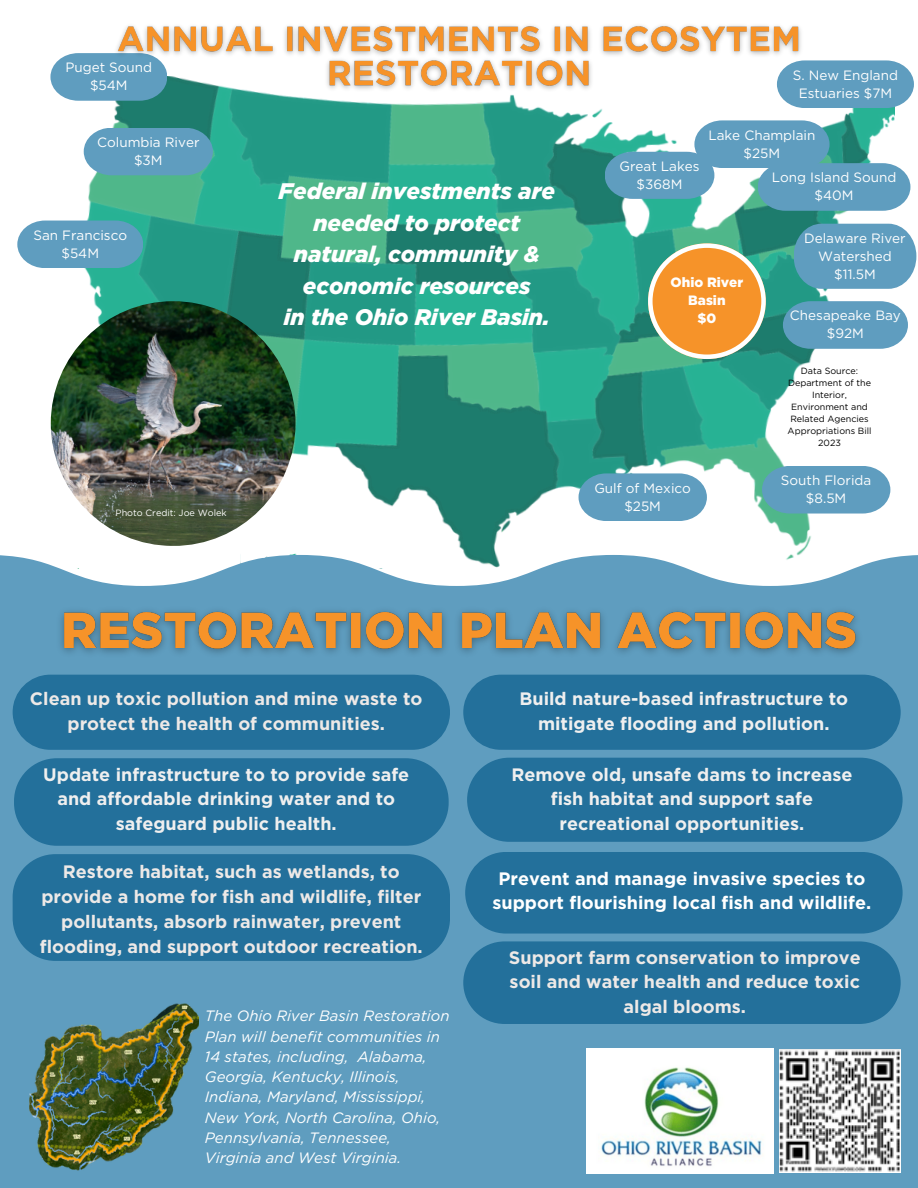
<style>
.page{position:relative;width:918px;height:1188px;background:#fff}
.page>*{position:absolute;margin:0;border:0;box-sizing:border-box;transform-origin:0 0}
.t1{font:italic 900 22.5px/31.5px "Gotham";color:#fff;text-align:center}
.t2{font:700 18px/24.8px "Gotham";color:#ede9e7;text-align:center}
.t3{font:700 18px/24.8px "Gotham";color:#efefef;text-align:center}
.t4{font:700 18px/24.8px "Gotham";color:#fff;text-align:center}
.t5{font:italic 15px/20.2px "Gotham";color:#fff}
.t6{font:13.5px/18px "Gotham";color:#fff;text-align:center}
.t7{font:900 13.5px/18px "Gotham";color:#fff;text-align:center}
.t8{font:9.15px "Gotham";color:#fff}
.t9{font:9px/12px "Gotham";color:#000;text-align:center}
</style>
<div class="page">
<div style="left:0;top:709px;width:918px;height:479px;background:#5f9dbf"></div>
<img style="left:50px;top:98px;width:844px;height:457px">
<svg style="left:0;top:555px;width:918px;height:160px;fill:#5f9dbf"></svg>
<svg style="left:648px;top:243px;width:118px;height:116px;background:#cca154"></svg>
<svg style="left:762px;top:466px;width:128px;height:48px;background:#66a3bf"></svg>
<svg style="left:579px;top:473px;width:128px;height:48px;background:#69a4c2"></svg>
<svg style="left:777px;top:60px;width:137px;height:48px;background:#6ca5c4"></svg>
<svg style="left:783px;top:301px;width:125px;height:48px;background:#64a1be"></svg>
<svg style="left:84px;top:128px;width:129px;height:47px;background:#63a1be"></svg>
<svg style="left:50px;top:53px;width:117px;height:48px;background:#6fa7c4"></svg>
<svg style="left:17px;top:221px;width:126px;height:47px;background:#64a2c0"></svg>
<svg style="left:605px;top:120px;width:305px;height:91px"></svg>
<svg style="left:794px;top:224px;width:122px;height:65px;background:#63a0be"></svg>
<div style="left:13px;top:675px;width:437px;height:75px;background:#23709b;border-radius:38px"></div>
<div style="left:13px;top:854px;width:437px;height:107px;background:#23709b"></div>
<div style="left:14px;top:758px;width:435px;height:88px;background:#23709b"></div>
<div style="left:463px;top:941px;width:438px;height:83px;background:#23709b"></div>
<div style="left:463px;top:675px;width:438px;height:75px;background:#23709b;border-radius:38px"></div>
<div style="left:465px;top:852px;width:438px;height:82px;background:#23709b;border-radius:41px"></div>
<div style="left:467px;top:758px;width:436px;height:84px;background:#23709b"></div>
<img style="left:51px;top:301px;width:245px;height:245px;border-radius:50%">
<img style="left:779px;top:1050px;width:121px;height:123px">
<img style="left:587px;top:1049px;width:186px;height:125px">
<img style="left:51px;top:599px;width:818px;height:65px">
<img style="left:29px;top:1004px;width:170px;height:166px">
<img style="left:107px;top:25px;width:702px;height:73px">
<svg style="left:22px;top:462px;width:374px;height:113px"></svg>
<p class="t6" style="left:66px;top:58px;width:88px">Puget Sound $54M</p>
<p class="t6" style="left:97px;top:133px;width:104px">Columbia River $3M</p>
<h6 class="t6" style="left:33px;top:226px;width:95px">San Francisco $54M</h6>
<h4 class="t8" style="left:116px;top:508px;width:113px">Photo Credit: Joe Wolek</h4>
<p class="t1" style="left:279px;top:175px;width:278px">Federal investments are needed to protect natural, community &amp; economic resources<br>in the Ohio River Basin.</p>
<h6 class="t6" style="left:793px;top:66px;width:107px">S. New England<br>Estuaries $7M</h6>
<h6 class="t6" style="left:620px;top:157px;width:81px">Great Lakes $368M</h6>
<h6 class="t6" style="left:708px;top:126px;width:108px">Lake Champlain $25M</h6>
<h3 class="t6" style="left:772px;top:168px;width:126px">Long Island Sound $40M</h3>
<h6 class="t7" style="left:671px;top:273px;width:74px">Ohio River<br>Basin<br>$0</h6>
<h6 class="t6" style="left:594px;top:479px;width:98px">Gulf of Mexico $25M</h6>
<h6 class="t6" style="left:804px;top:229px;width:103px">Delaware River<br>Watershed $11.5M</h6>
<h5 class="t6" style="left:790px;top:306px;width:112px">Chesapeake Bay $92M</h5>
<h4 class="t9" style="left:788px;top:365px;width:85px">Data Source:<br>Department of the<br>Interior,<br>Environment and<br>Related Agencies<br>Appropriations Bill<br>2023</h4>
<p class="t6" style="left:781px;top:471px;width:92px">South Florida $8.5M</p>
<p class="t2" style="left:30px;top:687px;width:394px">Clean up toxic pollution and mine waste to protect the health of communities.</p>
<h4 class="t3" style="left:43px;top:762px;width:368px">Update infrastructure to to provide safe and affordable drinking water and to safeguard public health.</h4>
<h4 class="t2" style="left:40px;top:859px;width:384px">Restore habitat, such as wetlands, to provide a home for fish and wildlife, filter pollutants, absorb rainwater, prevent flooding, and support outdoor recreation.</h4>
<p class="t5" style="left:205px;top:1006px;width:246px">The Ohio River Basin Restoration<br>Plan will benefit communities in<br>14 states, including, Alabama,<br>Georgia, Kentucky, Illinois,<br>Indiana, Maryland, Mississippi,<br>New York, North Carolina, Ohio,<br>Pennsylvania, Tennessee,<br>Virginia and West Virginia.</p>
<h4 class="t3" style="left:519px;top:686px;width:330px">Build nature-based infrastructure to mitigate flooding and pollution.</h4>
<h4 class="t3" style="left:511px;top:762px;width:343px">Remove old, unsafe dams to increase fish habitat and support safe recreational opportunities.</h4>
<h6 class="t4" style="left:493px;top:866px;width:380px">Prevent and manage invasive species to support flourishing local fish and wildlife.</h6>
<p class="t2" style="left:509px;top:945px;width:353px">Support farm conservation to improve soil and water health and reduce toxic algal blooms.</p>
</div>
